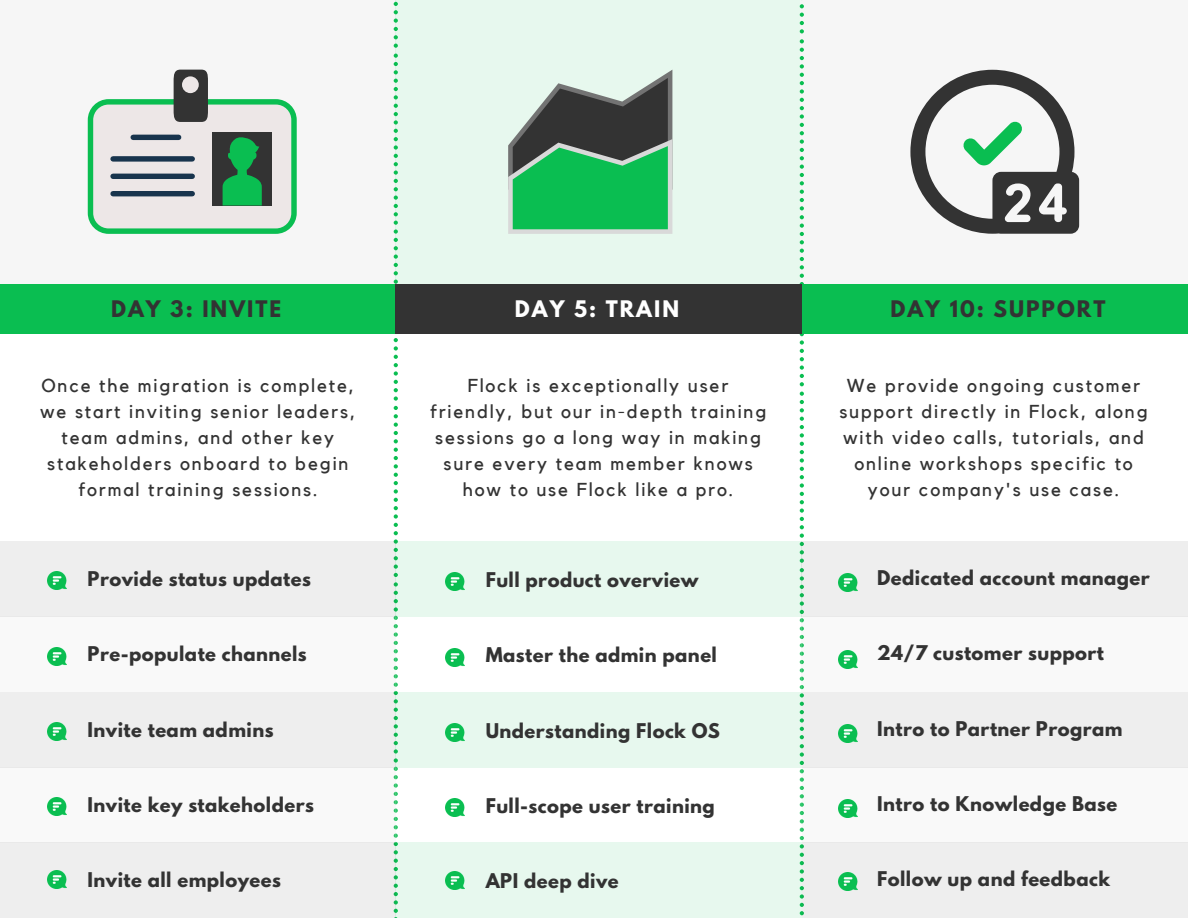
<style>
.page{position:relative;width:1188px;height:918px;background:#fff}
.page>*{position:absolute;margin:0;border:0;box-sizing:border-box;transform-origin:0 0}
.t1{font:700 20.25px "League Spartan";letter-spacing:.1em;color:#333}
.t2{font:700 20.25px "League Spartan";letter-spacing:.1em;color:#fff}
.t3{font:18.75px/25.8px "Kollektif";letter-spacing:.1em;color:#333;text-align:center}
.t4{font:700 18px "League Spartan";letter-spacing:.025em;color:#333}
</style>
<div class="page">
<div style="left:396px;top:0;width:404px;height:285px;background:#e7f8ee"></div>
<div style="left:0;top:0;width:395px;height:288px;background:#f6f6f6"></div>
<div style="left:0;top:285px;width:396px;height:48px;background:#0abe51"></div>
<svg style="left:800px;top:392px;width:4px;height:146px"></svg>
<div style="left:800px;top:0;width:388px;height:285px;background:#f6f6f6"></div>
<svg style="left:800px;top:39px;width:4px;height:347px"></svg>
<svg style="left:800px;top:4px;width:4px;height:29px"></svg>
<svg style="left:394px;top:54px;width:4px;height:487px"></svg>
<svg style="left:394px;top:0;width:4px;height:48px"></svg>
<div style="left:0;top:767px;width:396px;height:76px;background:#f9f9f9"></div>
<div style="left:0;top:843px;width:396px;height:75px;background:#eee"></div>
<div style="left:0;top:692px;width:396px;height:76px;background:#eee"></div>
<div style="left:0;top:617px;width:396px;height:75px;background:#f9f9f9"></div>
<div style="left:0;top:541px;width:396px;height:76px;background:#eee"></div>
<div style="left:802px;top:285px;width:386px;height:48px;background:#0abe51"></div>
<div style="left:802px;top:767px;width:386px;height:76px;background:#f9f9f9"></div>
<div style="left:802px;top:843px;width:386px;height:75px;background:#eee"></div>
<div style="left:802px;top:692px;width:386px;height:76px;background:#eee"></div>
<div style="left:802px;top:617px;width:386px;height:75px;background:#f9f9f9"></div>
<div style="left:802px;top:541px;width:386px;height:76px;background:#eee"></div>
<div style="left:396px;top:285px;width:406px;height:48px;background:#333"></div>
<div style="left:396px;top:843px;width:406px;height:75px;background:#e7f8ee"></div>
<div style="left:396px;top:692px;width:406px;height:76px;background:#e7f8ee"></div>
<div style="left:396px;top:541px;width:406px;height:76px;background:#e7f8ee"></div>
<img style="left:838px;top:574px;width:19px;height:18px">
<img style="left:838px;top:650px;width:19px;height:18px">
<img style="left:838px;top:724px;width:19px;height:18px">
<img style="left:838px;top:800px;width:19px;height:18px">
<img style="left:838px;top:873px;width:19px;height:18px">
<img style="left:445px;top:572px;width:19px;height:18px">
<img style="left:445px;top:649px;width:19px;height:18px">
<img style="left:445px;top:723px;width:19px;height:18px">
<img style="left:445px;top:799px;width:19px;height:18px">
<img style="left:445px;top:871px;width:19px;height:18px">
<img style="left:47px;top:571px;width:19px;height:18px">
<img style="left:47px;top:648px;width:19px;height:18px">
<img style="left:47px;top:722px;width:19px;height:18px">
<img style="left:47px;top:798px;width:19px;height:18px">
<img style="left:47px;top:870px;width:19px;height:18px">
<svg style="left:508px;top:70px;width:164px;height:164px"></svg>
<svg style="left:88px;top:70px;width:209px;height:164px"></svg>
<div style="left:133px;top:135px;width:46px;height:5px;background:#18344d"></div>
<div style="left:113px;top:156px;width:79px;height:6px;background:#18344d"></div>
<div style="left:113px;top:174px;width:79px;height:5px;background:#18344d"></div>
<div style="left:113px;top:191px;width:79px;height:5px;background:#18344d"></div>
<svg style="left:910px;top:70px;width:169px;height:164px"></svg>
<p class="t1" style="left:111px;top:299px;width:172px">DAY 3: INVITE</p>
<p class="t2" style="left:515px;top:299px;width:166px">DAY 5: TRAIN</p>
<p class="t1" style="left:890px;top:299px;width:216px">DAY 10: SUPPORT</p>
<p class="t3" style="left:40px;top:374px;width:317px">Once the migration is complete, we start inviting senior leaders, team admins, and other key stakeholders onboard to begin formal training sessions.</p>
<p class="t3" style="left:839px;top:374px;width:310px">We provide ongoing customer support directly in Flock, along with video calls, tutorials, and online workshops specific to your company's use case.</p>
<p class="t3" style="left:430px;top:374px;width:338px">Flock is exceptionally user friendly, but our in-depth training sessions go a long way in making sure every team member knows how to use Flock like a pro.</p>
<p class="t4" style="left:88px;top:570px;width:225px">Provide status updates</p>
<p class="t4" style="left:486px;top:571px;width:214px">Full product overview</p>
<p class="t4" style="left:877px;top:569px;width:274px">Dedicated account manager</p>
<p class="t4" style="left:88px;top:645px;width:221px">Pre-populate channels</p>
<p class="t4" style="left:486px;top:646px;width:233px">Master the admin panel</p>
<p class="t4" style="left:877px;top:644px;width:228px">24/7 customer support</p>
<p class="t4" style="left:88px;top:721px;width:187px">Invite team admins</p>
<p class="t4" style="left:486px;top:722px;width:236px">Understanding Flock OS</p>
<p class="t4" style="left:877px;top:720px;width:247px">Intro to Partner Program</p>
<p class="t4" style="left:88px;top:796px;width:228px">Invite key stakeholders</p>
<p class="t4" style="left:486px;top:797px;width:231px">Full-scope user training</p>
<p class="t4" style="left:877px;top:795px;width:242px">Intro to Knowledge Base</p>
<p class="t4" style="left:88px;top:871px;width:195px">Invite all employees</p>
<p class="t4" style="left:486px;top:872px;width:134px">API deep dive</p>
<p class="t4" style="left:877px;top:870px;width:234px">Follow up and feedback</p>
</div>
